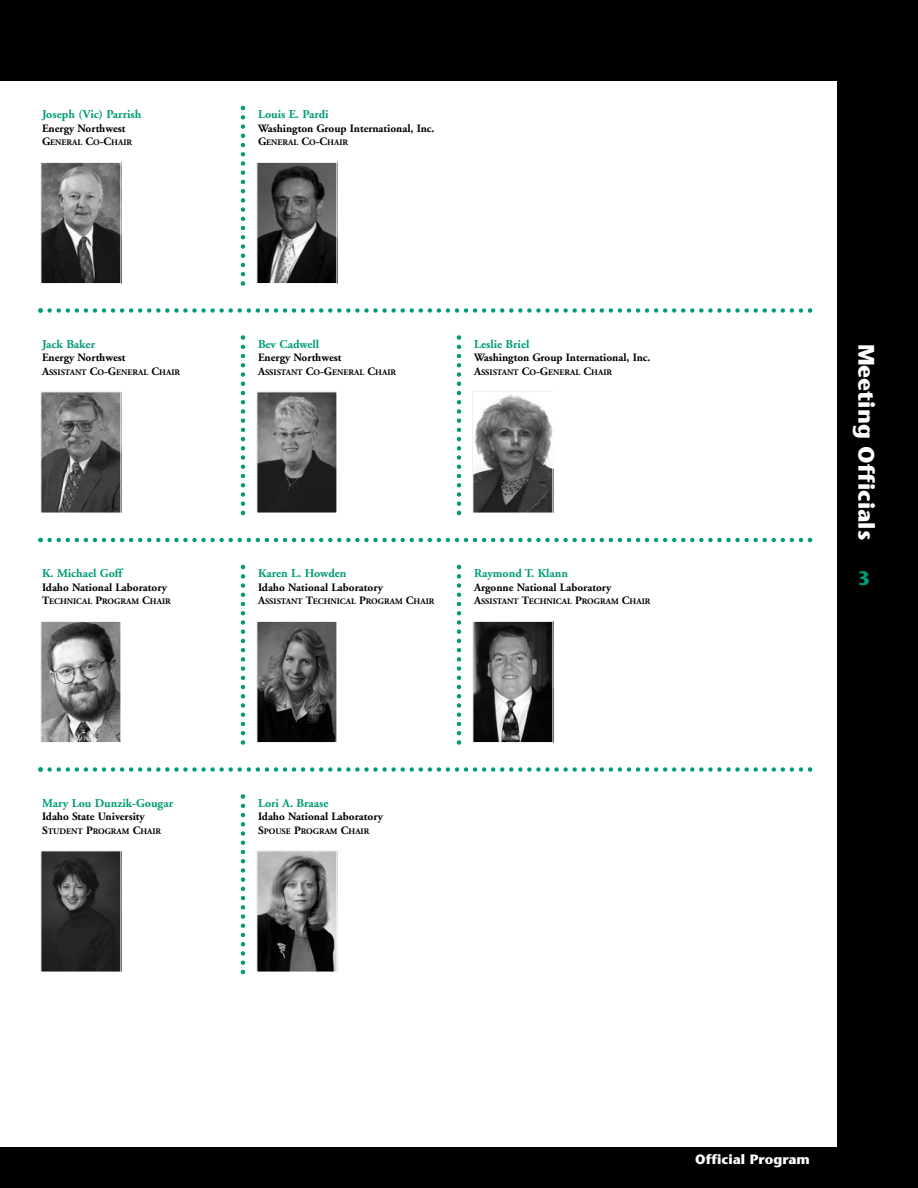
<style>
.page{position:relative;width:918px;height:1188px;background:#fff}
.page>*{position:absolute;margin:0;border:0;box-sizing:border-box;transform-origin:0 0}
.t1{font:700 22.5px "ATC Oak";color:#fff}
.t2{font:700 19.5px "ATC Oak";color:#009c78}
.t3{font:700 13.5px "ATC Oak";color:#fff}
.t4{font:700 12px "Adobe Garamond";color:#009c78}
.t5{font:700 11.25px "Adobe Garamond";color:#000}
.t6{font:700 8.4px "Adobe Garamond";color:#000}
.s1{font-size:11.25px}
</style>
<div class="page">
<div style="left:0;top:0;width:918px;height:81px;background:#000"></div>
<div style="left:837px;top:0;width:81px;height:1188px;background:#000"></div>
<div style="left:0;top:1148px;width:918px;height:40px;background:#000"></div>
<svg style="left:241px;top:565px;width:4px;height:180px"></svg>
<svg style="left:38px;top:308px;width:774px;height:5px"></svg>
<svg style="left:38px;top:538px;width:774px;height:4px"></svg>
<svg style="left:38px;top:767px;width:774px;height:5px"></svg>
<img style="left:42px;top:164px;width:77px;height:118px">
<div style="left:40px;top:162px;width:81px;height:122px;border:1px solid #fff"></div>
<svg style="left:241px;top:106px;width:4px;height:180px"></svg>
<img style="left:258px;top:164px;width:77px;height:118px">
<div style="left:256px;top:162px;width:81px;height:122px;border:1px solid #fff"></div>
<svg style="left:241px;top:335px;width:4px;height:180px"></svg>
<svg style="left:457px;top:335px;width:4px;height:180px"></svg>
<svg style="left:457px;top:565px;width:4px;height:180px"></svg>
<img style="left:42px;top:394px;width:77px;height:117px">
<div style="left:40px;top:392px;width:81px;height:121px;border:1px solid #fff"></div>
<img style="left:258px;top:394px;width:77px;height:117px">
<div style="left:256px;top:392px;width:81px;height:121px;border:1px solid #fff"></div>
<img style="left:474px;top:394px;width:77px;height:117px">
<div style="left:472px;top:392px;width:81px;height:121px;border:1px solid #fff"></div>
<img style="left:42px;top:623px;width:77px;height:118px">
<div style="left:40px;top:621px;width:81px;height:122px;border:1px solid #fff"></div>
<img style="left:474px;top:623px;width:77px;height:118px">
<div style="left:472px;top:621px;width:81px;height:122px;border:1px solid #fff"></div>
<img style="left:258px;top:623px;width:77px;height:118px">
<div style="left:256px;top:621px;width:81px;height:122px;border:1px solid #fff"></div>
<svg style="left:241px;top:794px;width:4px;height:180px"></svg>
<img style="left:42px;top:852px;width:77px;height:118px">
<div style="left:40px;top:850px;width:81px;height:122px;border:1px solid #fff"></div>
<img style="left:258px;top:852px;width:77px;height:118px">
<div style="left:256px;top:850px;width:81px;height:122px;border:1px solid #fff"></div>
<p class="t4" style="left:42px;top:109px;width:101px">Joseph (Vic) Parrish</p>
<p class="t5" style="left:42px;top:124px;width:85px">Energy Northwest</p>
<p class="t6" style="left:42px;top:139px;width:92px"><span class="s1">G</span>ENERAL <span class="s1">C</span>O<span class="s1">-C</span>HAIR</p>
<p class="t4" style="left:258px;top:109px;width:72px">Louis E. Pardi</p>
<p class="t5" style="left:258px;top:124px;width:178px">Washington Group International, Inc.</p>
<p class="t6" style="left:258px;top:139px;width:92px"><span class="s1">G</span>ENERAL <span class="s1">C</span>O<span class="s1">-C</span>HAIR</p>
<p class="t4" style="left:42px;top:339px;width:55px">Jack Baker</p>
<p class="t5" style="left:42px;top:353px;width:85px">Energy Northwest</p>
<p class="t6" style="left:42px;top:369px;width:140px"><span class="s1">A</span>SSISTANT <span class="s1">C</span>O<span class="s1">-G</span>ENERAL <span class="s1">C</span>HAIR</p>
<p class="t4" style="left:258px;top:339px;width:63px">Bev Cadwell</p>
<p class="t5" style="left:258px;top:353px;width:85px">Energy Northwest</p>
<p class="t6" style="left:258px;top:369px;width:140px"><span class="s1">A</span>SSISTANT <span class="s1">C</span>O<span class="s1">-G</span>ENERAL <span class="s1">C</span>HAIR</p>
<p class="t4" style="left:474px;top:339px;width:57px">Leslie Briel</p>
<p class="t5" style="left:474px;top:353px;width:178px">Washington Group International, Inc.</p>
<p class="t6" style="left:474px;top:369px;width:140px"><span class="s1">A</span>SSISTANT <span class="s1">C</span>O<span class="s1">-G</span>ENERAL <span class="s1">C</span>HAIR</p>
<p class="t4" style="left:42px;top:568px;width:82px">K. Michael Goff</p>
<p class="t5" style="left:42px;top:583px;width:126px">Idaho National Laboratory</p>
<p class="t6" style="left:42px;top:598px;width:130px"><span class="s1">T</span>ECHNICAL <span class="s1">P</span>ROGRAM <span class="s1">C</span>HAIR</p>
<p class="t4" style="left:258px;top:568px;width:90px">Karen L. Howden</p>
<p class="t5" style="left:258px;top:583px;width:126px">Idaho National Laboratory</p>
<p class="t6" style="left:258px;top:598px;width:178px"><span class="s1">A</span>SSISTANT <span class="s1">T</span>ECHNICAL <span class="s1">P</span>ROGRAM <span class="s1">C</span>HAIR</p>
<p class="t4" style="left:474px;top:568px;width:96px">Raymond T. Klann</p>
<p class="t5" style="left:474px;top:583px;width:139px">Argonne National Laboratory</p>
<p class="t6" style="left:474px;top:598px;width:178px"><span class="s1">A</span>SSISTANT <span class="s1">T</span>ECHNICAL <span class="s1">P</span>ROGRAM <span class="s1">C</span>HAIR</p>
<h1 class="t1" style="left:875px;top:344px;width:198px;rotate:90deg">Meeting Officials</h1>
<h2 class="t2" style="left:858px;top:571px;width:14px">3</h2>
<p class="t4" style="left:42px;top:798px;width:133px">Mary Lou Dunzik-Gougar</p>
<p class="t5" style="left:42px;top:812px;width:104px">Idaho State University</p>
<p class="t6" style="left:42px;top:828px;width:121px"><span class="s1">S</span>TUDENT <span class="s1">P</span>ROGRAM <span class="s1">C</span>HAIR</p>
<p class="t4" style="left:258px;top:798px;width:72px">Lori A. Braase</p>
<p class="t5" style="left:258px;top:812px;width:126px">Idaho National Laboratory</p>
<p class="t6" style="left:258px;top:828px;width:113px"><span class="s1">S</span>POUSE <span class="s1">P</span>ROGRAM <span class="s1">C</span>HAIR</p>
<p class="t3" style="left:695px;top:1155px;width:116px">Official Program</p>
</div>
